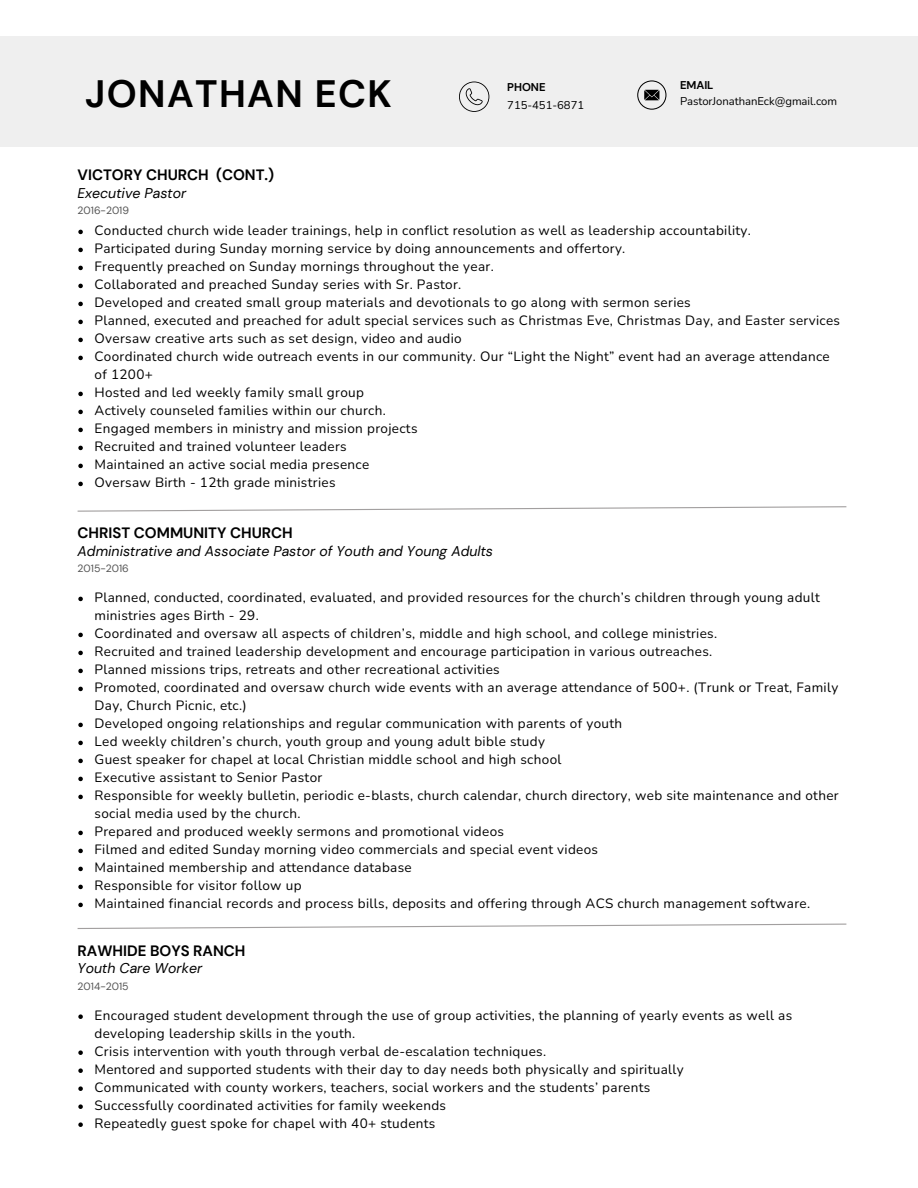
<style>
.page{position:relative;width:918px;height:1188px;background:#fff}
.page>*{position:absolute;margin:0;border:0;box-sizing:border-box;transform-origin:0 0}
.t1{font:700 38.1px "DM Sans";letter-spacing:.035em;color:#000}
.t2{font:700 15px "DM Sans";color:#000}
.t3{font:italic 14.1px "DM Sans";color:#000}
.t4{font:13.5px/18px "Nunito";letter-spacing:.025em;color:#000}
.t5{font:11.25px "Nunito";letter-spacing:-.005em;color:#000}
.t6{font:700 11.25px "DM Sans";color:#000}
.t7{font:10.5px "DM Sans";color:#545454}
</style>
<div class="page">
<div style="left:0;top:36px;width:918px;height:111px;background:#efefef"></div>
<svg style="left:459px;top:82px;width:30px;height:30px"></svg>
<svg style="left:637px;top:80px;width:29px;height:30px"></svg>
<svg style="left:78px;top:597px;width:5px;height:4px"></svg>
<svg style="left:78px;top:633px;width:5px;height:4px"></svg>
<svg style="left:78px;top:651px;width:5px;height:4px"></svg>
<svg style="left:78px;top:669px;width:5px;height:4px"></svg>
<svg style="left:78px;top:687px;width:5px;height:4px"></svg>
<svg style="left:78px;top:723px;width:5px;height:4px"></svg>
<svg style="left:78px;top:741px;width:5px;height:4px"></svg>
<svg style="left:78px;top:759px;width:5px;height:4px"></svg>
<svg style="left:78px;top:777px;width:5px;height:4px"></svg>
<svg style="left:78px;top:795px;width:5px;height:4px"></svg>
<svg style="left:78px;top:831px;width:5px;height:4px"></svg>
<svg style="left:78px;top:849px;width:5px;height:4px"></svg>
<svg style="left:78px;top:867px;width:5px;height:4px"></svg>
<svg style="left:78px;top:885px;width:5px;height:4px"></svg>
<svg style="left:78px;top:903px;width:5px;height:4px"></svg>
<svg style="left:77px;top:506px;width:770px;height:6px"></svg>
<svg style="left:78px;top:230px;width:5px;height:4px"></svg>
<svg style="left:78px;top:248px;width:5px;height:4px"></svg>
<svg style="left:78px;top:266px;width:5px;height:4px"></svg>
<svg style="left:78px;top:284px;width:5px;height:4px"></svg>
<svg style="left:78px;top:302px;width:5px;height:4px"></svg>
<svg style="left:78px;top:320px;width:5px;height:4px"></svg>
<svg style="left:78px;top:338px;width:5px;height:4px"></svg>
<svg style="left:78px;top:356px;width:5px;height:4px"></svg>
<svg style="left:78px;top:392px;width:5px;height:4px"></svg>
<svg style="left:78px;top:410px;width:5px;height:4px"></svg>
<svg style="left:78px;top:428px;width:5px;height:4px"></svg>
<svg style="left:78px;top:446px;width:5px;height:4px"></svg>
<svg style="left:78px;top:464px;width:5px;height:4px"></svg>
<svg style="left:78px;top:482px;width:5px;height:4px"></svg>
<svg style="left:78px;top:1014px;width:5px;height:5px"></svg>
<svg style="left:78px;top:1050px;width:5px;height:5px"></svg>
<svg style="left:78px;top:1068px;width:5px;height:5px"></svg>
<svg style="left:78px;top:1086px;width:5px;height:5px"></svg>
<svg style="left:78px;top:1104px;width:5px;height:5px"></svg>
<svg style="left:78px;top:1122px;width:5px;height:5px"></svg>
<svg style="left:77px;top:923px;width:770px;height:6px"></svg>
<h1 class="t1" style="left:85px;top:69px;width:308px">JONATHAN ECK</h1>
<h3 class="t2" style="left:78px;top:165px;width:198px">VICTORY CHURCH (CONT.)</h3>
<p class="t3" style="left:78px;top:184px;width:110px">Executive Pastor</p>
<h2 class="t7" style="left:78px;top:204px;width:53px">2016-2019</h2>
<h4 class="t6" style="left:507px;top:80px;width:40px">PHONE</h4>
<p class="t5" style="left:507px;top:97px;width:78px">715-451-6871</p>
<p class="t6" style="left:680px;top:78px;width:35px">EMAIL</p>
<h5 class="t5" style="left:680px;top:94px;width:159px">PastorJonathanEck@gmail.com</h5>
<p class="t4" style="left:95px;top:222px;width:658px">Conducted church wide leader trainings, help in conflict resolution as well as leadership accountability.</p>
<p class="t4" style="left:95px;top:240px;width:532px">Participated during Sunday morning service by doing announcements and offertory.</p>
<p class="t4" style="left:95px;top:258px;width:401px">Frequently preached on Sunday mornings throughout the year.</p>
<p class="t4" style="left:95px;top:276px;width:368px">Collaborated and preached Sunday series with Sr. Pastor.</p>
<p class="t4" style="left:95px;top:294px;width:598px">Developed and created small group materials and devotionals to go along with sermon series</p>
<p class="t4" style="left:95px;top:312px;width:747px">Planned, executed and preached for adult special services such as Christmas Eve, Christmas Day, and Easter services</p>
<p class="t4" style="left:95px;top:330px;width:369px">Oversaw creative arts such as set design, video and audio</p>
<p class="t4" style="left:95px;top:348px;width:737px">Coordinated church wide outreach events in our community. Our “Light the Night” event had an average attendance of 1200+</p>
<p class="t4" style="left:95px;top:384px;width:271px">Hosted and led weekly family small group</p>
<p class="t4" style="left:95px;top:402px;width:293px">Actively counseled families within our church.</p>
<p class="t4" style="left:95px;top:420px;width:325px">Engaged members in ministry and mission projects</p>
<p class="t4" style="left:95px;top:438px;width:254px">Recruited and trained volunteer leaders</p>
<p class="t4" style="left:95px;top:456px;width:276px">Maintained an active social media presence</p>
<p class="t4" style="left:95px;top:474px;width:242px">Oversaw Birth - 12th grade ministries</p>
<h2 class="t2" style="left:78px;top:523px;width:217px">CHRIST COMMUNITY CHURCH</h2>
<h4 class="t3" style="left:78px;top:542px;width:417px">Administrative and Associate Pastor of Youth and Young Adults</h4>
<p class="t7" style="left:78px;top:561px;width:53px">2015-2016</p>
<h3 class="t4" style="left:95px;top:589px;width:727px">Planned, conducted, coordinated, evaluated, and provided resources for the church’s children through young adult ministries ages Birth - 29.</h3>
<p class="t4" style="left:95px;top:625px;width:624px">Coordinated and oversaw all aspects of children’s, middle and high school, and college ministries.</p>
<p class="t4" style="left:95px;top:643px;width:619px">Recruited and trained leadership development and encourage participation in various outreaches.</p>
<p class="t4" style="left:95px;top:661px;width:407px">Planned missions trips, retreats and other recreational activities</p>
<p class="t4" style="left:95px;top:679px;width:745px">Promoted, coordinated and oversaw church wide events with an average attendance of 500+. (Trunk or Treat, Family<br>Day, Church Picnic, etc.)</p>
<p class="t4" style="left:95px;top:715px;width:529px">Developed ongoing relationships and regular communication with parents of youth</p>
<p class="t4" style="left:95px;top:733px;width:452px">Led weekly children’s church, youth group and young adult bible study</p>
<p class="t4" style="left:95px;top:751px;width:469px">Guest speaker for chapel at local Christian middle school and high school</p>
<p class="t4" style="left:95px;top:769px;width:229px">Executive assistant to Senior Pastor</p>
<p class="t4" style="left:95px;top:787px;width:746px">Responsible for weekly bulletin, periodic e-blasts, church calendar, church directory, web site maintenance and other social media used by the church.</p>
<p class="t4" style="left:95px;top:823px;width:411px">Prepared and produced weekly sermons and promotional videos</p>
<p class="t4" style="left:95px;top:841px;width:505px">Filmed and edited Sunday morning video commercials and special event videos</p>
<p class="t4" style="left:95px;top:859px;width:319px">Maintained membership and attendance database</p>
<p class="t4" style="left:95px;top:877px;width:209px">Responsible for visitor follow up</p>
<p class="t4" style="left:95px;top:895px;width:717px">Maintained financial records and process bills, deposits and offering through ACS church management software.</p>
<h2 class="t2" style="left:78px;top:941px;width:169px">RAWHIDE BOYS RANCH</h2>
<p class="t3" style="left:78px;top:959px;width:126px">Youth Care Worker</p>
<p class="t7" style="left:78px;top:979px;width:53px">2014-2015</p>
<h3 class="t4" style="left:95px;top:1007px;width:699px">Encouraged student development through the use of group activities, the planning of yearly events as well as developing leadership skills in the youth.</h3>
<p class="t4" style="left:95px;top:1043px;width:453px">Crisis intervention with youth through verbal de-escalation techniques.</p>
<p class="t4" style="left:95px;top:1061px;width:591px">Mentored and supported students with their day to day needs both physically and spiritually</p>
<p class="t4" style="left:95px;top:1079px;width:557px">Communicated with county workers, teachers, social workers and the students’ parents</p>
<p class="t4" style="left:95px;top:1097px;width:353px">Successfully coordinated activities for family weekends</p>
<p class="t4" style="left:95px;top:1115px;width:342px">Repeatedly guest spoke for chapel with 40+ students</p>
</div>
